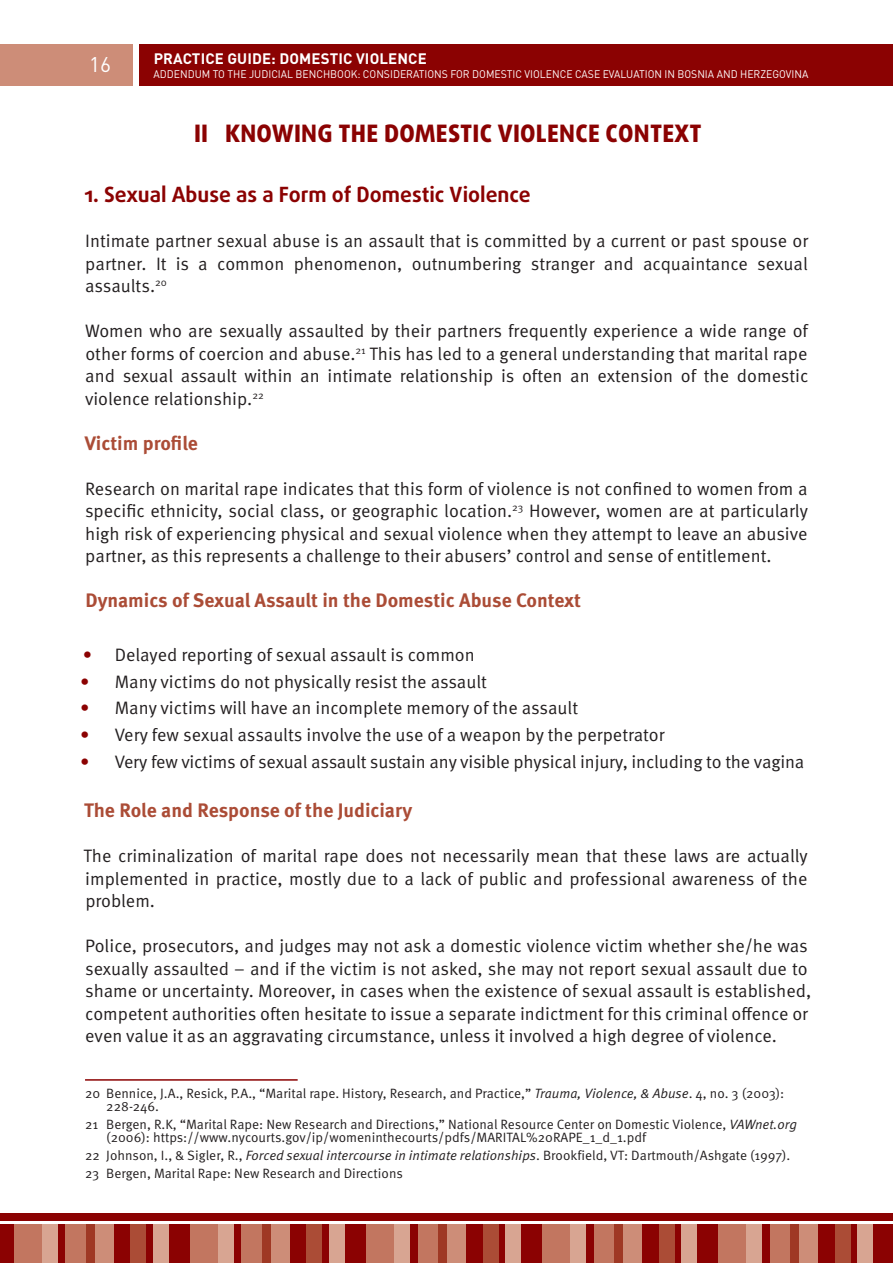
<style>
.page{position:relative;width:893px;height:1263px;background:#fff}
.page>*{position:absolute;margin:0;border:0;box-sizing:border-box;transform-origin:0 0}
.t1{font:800 24px "Daxline Pro";letter-spacing:.01em;color:#8b0202}
.t2{font:700 21px "Daxline Pro";color:#8b0202}
.t3{font:21px "DIN Pro";color:#fff}
.t4{font:700 19.5px "Meta Pro";color:#ab4c36}
.t5{font:18px/22.5px "Meta Pro";color:#231f20;text-align:justify}
.t6{font:700 15px "DIN Pro";letter-spacing:.01em;color:#fff}
.t7{font:13.5px/13.5px "Meta Pro";color:#231f20}
.t8{font:10.95px "DIN Pro";color:#fff;scale:.95 1}
.s1{font-weight:700;color:#8b0202}
.s2{color:#8b0202}
.s3{font-style:italic}
</style>
<div class="page">
<div style="left:139px;top:45px;width:754px;height:41px;background:#8b0202"></div>
<div style="left:0;top:45px;width:133px;height:41px;background:#cd8d78"></div>
<div style="left:0;top:1213px;width:893px;height:7px;background:#8b0202"></div>
<div style="left:0;top:1225px;width:14px;height:38px;background:#8b0202"></div>
<div style="left:169px;top:1225px;width:21px;height:38px;background:#8b0202"></div>
<div style="left:345px;top:1225px;width:21px;height:38px;background:#8b0202"></div>
<div style="left:521px;top:1225px;width:21px;height:38px;background:#8b0202"></div>
<div style="left:697px;top:1225px;width:21px;height:38px;background:#8b0202"></div>
<div style="left:873px;top:1225px;width:20px;height:38px;background:#8b0202"></div>
<div style="left:114px;top:1225px;width:17px;height:38px;background:#8b0202"></div>
<div style="left:290px;top:1225px;width:17px;height:38px;background:#8b0202"></div>
<div style="left:466px;top:1225px;width:17px;height:38px;background:#8b0202"></div>
<div style="left:642px;top:1225px;width:17px;height:38px;background:#8b0202"></div>
<div style="left:818px;top:1225px;width:17px;height:38px;background:#8b0202"></div>
<div style="left:65px;top:1225px;width:21px;height:38px;background:#c27660"></div>
<div style="left:241px;top:1225px;width:21px;height:38px;background:#c27660"></div>
<div style="left:417px;top:1225px;width:21px;height:38px;background:#c27660"></div>
<div style="left:593px;top:1225px;width:21px;height:38px;background:#c27660"></div>
<div style="left:769px;top:1225px;width:21px;height:38px;background:#c27660"></div>
<div style="left:58px;top:1225px;width:7px;height:38px;background:#8b0202"></div>
<div style="left:234px;top:1225px;width:7px;height:38px;background:#8b0202"></div>
<div style="left:410px;top:1225px;width:7px;height:38px;background:#8b0202"></div>
<div style="left:586px;top:1225px;width:7px;height:38px;background:#8b0202"></div>
<div style="left:762px;top:1225px;width:7px;height:38px;background:#8b0202"></div>
<div style="left:146px;top:1225px;width:7px;height:38px;background:#8b0202"></div>
<div style="left:322px;top:1225px;width:7px;height:38px;background:#8b0202"></div>
<div style="left:498px;top:1225px;width:7px;height:38px;background:#8b0202"></div>
<div style="left:674px;top:1225px;width:7px;height:38px;background:#8b0202"></div>
<div style="left:850px;top:1225px;width:7px;height:38px;background:#8b0202"></div>
<div style="left:14px;top:1225px;width:29px;height:38px;background:#c27660"></div>
<div style="left:190px;top:1225px;width:29px;height:38px;background:#c27660"></div>
<div style="left:366px;top:1225px;width:29px;height:38px;background:#c27660"></div>
<div style="left:542px;top:1225px;width:29px;height:38px;background:#c27660"></div>
<div style="left:718px;top:1225px;width:29px;height:38px;background:#c27660"></div>
<div style="left:95px;top:1225px;width:19px;height:38px;background:#cd8d78"></div>
<div style="left:271px;top:1225px;width:19px;height:38px;background:#cd8d78"></div>
<div style="left:447px;top:1225px;width:19px;height:38px;background:#cd8d78"></div>
<div style="left:623px;top:1225px;width:19px;height:38px;background:#cd8d78"></div>
<div style="left:799px;top:1225px;width:19px;height:38px;background:#cd8d78"></div>
<div style="left:43px;top:1225px;width:15px;height:38px;background:#d8a592"></div>
<div style="left:219px;top:1225px;width:15px;height:38px;background:#d8a592"></div>
<div style="left:395px;top:1225px;width:15px;height:38px;background:#d8a592"></div>
<div style="left:571px;top:1225px;width:15px;height:38px;background:#d8a592"></div>
<div style="left:747px;top:1225px;width:15px;height:38px;background:#d8a592"></div>
<div style="left:153px;top:1225px;width:16px;height:38px;background:#d8a592"></div>
<div style="left:329px;top:1225px;width:16px;height:38px;background:#d8a592"></div>
<div style="left:505px;top:1225px;width:16px;height:38px;background:#d8a592"></div>
<div style="left:681px;top:1225px;width:16px;height:38px;background:#d8a592"></div>
<div style="left:857px;top:1225px;width:16px;height:38px;background:#d8a592"></div>
<div style="left:131px;top:1225px;width:15px;height:38px;background:#ab4c36"></div>
<div style="left:307px;top:1225px;width:15px;height:38px;background:#ab4c36"></div>
<div style="left:483px;top:1225px;width:15px;height:38px;background:#ab4c36"></div>
<div style="left:659px;top:1225px;width:15px;height:38px;background:#ab4c36"></div>
<div style="left:835px;top:1225px;width:15px;height:38px;background:#ab4c36"></div>
<div style="left:86px;top:1225px;width:9px;height:38px;background:#9f3824"></div>
<div style="left:262px;top:1225px;width:9px;height:38px;background:#9f3824"></div>
<div style="left:438px;top:1225px;width:9px;height:38px;background:#9f3824"></div>
<div style="left:614px;top:1225px;width:9px;height:38px;background:#9f3824"></div>
<div style="left:790px;top:1225px;width:9px;height:38px;background:#9f3824"></div>
<hr style="left:85px;top:1079px;width:213px;height:2px;background:#8b0202">
<p class="t3" style="left:89px;top:50px;width:23px">16</p>
<p class="t6" style="left:154px;top:49px;width:275px">PRACTICE GUIDE: DOMESTIC VIOLENCE</p>
<p class="t8" style="left:154px;top:66px;width:691px">ADDENDUM TO THE JUDICIAL BENCHBOOK: CONSIDERATIONS FOR DOMESTIC VIOLENCE CASE EVALUATION IN BOSNIA AND HERZEGOVINA</p>
<h1 class="t1" style="left:194px;top:117px;width:509px">II KNOWING THE DOMESTIC VIOLENCE CONTEXT</h1>
<p class="t2" style="left:84px;top:181px;width:448px">1. Sexual Abuse as a Form of Domestic Violence</p>
<p class="t5" style="left:85px;top:230px;width:725px">Intimate partner sexual abuse is an assault that is committed by a current or past spouse or partner. It is a common phenomenon, outnumbering stranger and acquaintance sexual assaults.<sup>20</sup></p>
<p class="t5" style="left:85px;top:320px;width:725px">Women who are sexually assaulted by their partners frequently experience a wide range of other forms of coercion and abuse.<sup>21</sup> This has led to a general understanding that marital rape and sexual assault within an intimate relationship is often an extension of the domestic violence relationship.<sup>22</sup></p>
<p class="t4" style="left:85px;top:431px;width:115px">Victim profile</p>
<p class="t5" style="left:85px;top:478px;width:724px">Research on marital rape indicates that this form of violence is not confined to women from a specific ethnicity, social class, or geographic location.<sup>23</sup> However, women are at particularly high risk of experiencing physical and sexual violence when they attempt to leave an abusive partner, as this represents a challenge to their abusers’ control and sense of entitlement.</p>
<p class="t4" style="left:86px;top:588px;width:497px">Dynamics of Sexual Assault in the Domestic Abuse Context</p>
<p class="t5" style="left:83px;top:644px;width:393px"><span class="s1">•</span> Delayed reporting of sexual assault is common</p>
<p class="t5" style="left:80px;top:671px;width:408px"><span class="s2">•</span> Many victims do not physically resist the assault</p>
<p class="t5" style="left:80px;top:697px;width:499px"><span class="s2">•</span> Many victims will have an incomplete memory of the assault</p>
<p class="t5" style="left:80px;top:724px;width:586px"><span class="s2">•</span> Very few sexual assaults involve the use of a weapon by the perpetrator</p>
<p class="t5" style="left:80px;top:751px;width:726px"><span class="s2">•</span> Very few victims of sexual assault sustain any visible physical injury, including to the vagina</p>
<p class="t4" style="left:84px;top:798px;width:330px">The Role and Response of the Judiciary</p>
<p class="t5" style="left:84px;top:845px;width:726px">The criminalization of marital rape does not necessarily mean that these laws are actually implemented in practice, mostly due to a lack of public and professional awareness of the problem.</p>
<p class="t5" style="left:85px;top:935px;width:728px;text-align:left">Police, prosecutors, and judges may not ask a domestic violence victim whether she/he was sexually assaulted – and if the victim is not asked, she may not report sexual assault due to shame or uncertainty. Moreover, in cases when the existence of sexual assault is established, competent authorities often hesitate to issue a separate indictment for this criminal offence or even value it as an aggravating circumstance, unless it involved a high degree of violence.</p>
<p class="t7" style="left:106px;top:1087px;width:680px;text-indent:-21px">20 Bennice, J.A., Resick, P.A., “Marital rape. History, Research, and Practice,” <span class="s3">Trauma, Violence, &amp; Abuse</span>. 4, no. 3 (2003):<br>228-246.</p>
<p class="t7" style="left:106px;top:1118px;width:692px;text-indent:-21px">21 Bergen, R.K, “Marital Rape: New Research and Directions,” National Resource Center on Domestic Violence, <span class="s3">VAWnet.org </span>(2006): https://www.nycourts.gov/ip/womeninthecourts/pdfs/MARITAL%20RAPE_1_d_1.pdf</p>
<p class="t7" style="left:85px;top:1147px;width:707px;line-height:17.7px">22 Johnson, I., &amp; Sigler, R., <span class="s3">Forced sexual intercourse in intimate relationships</span>. Brookfield, VT: Dartmouth/Ashgate (1997).<br>23 Bergen, Marital Rape: New Research and Directions</p>
</div>
